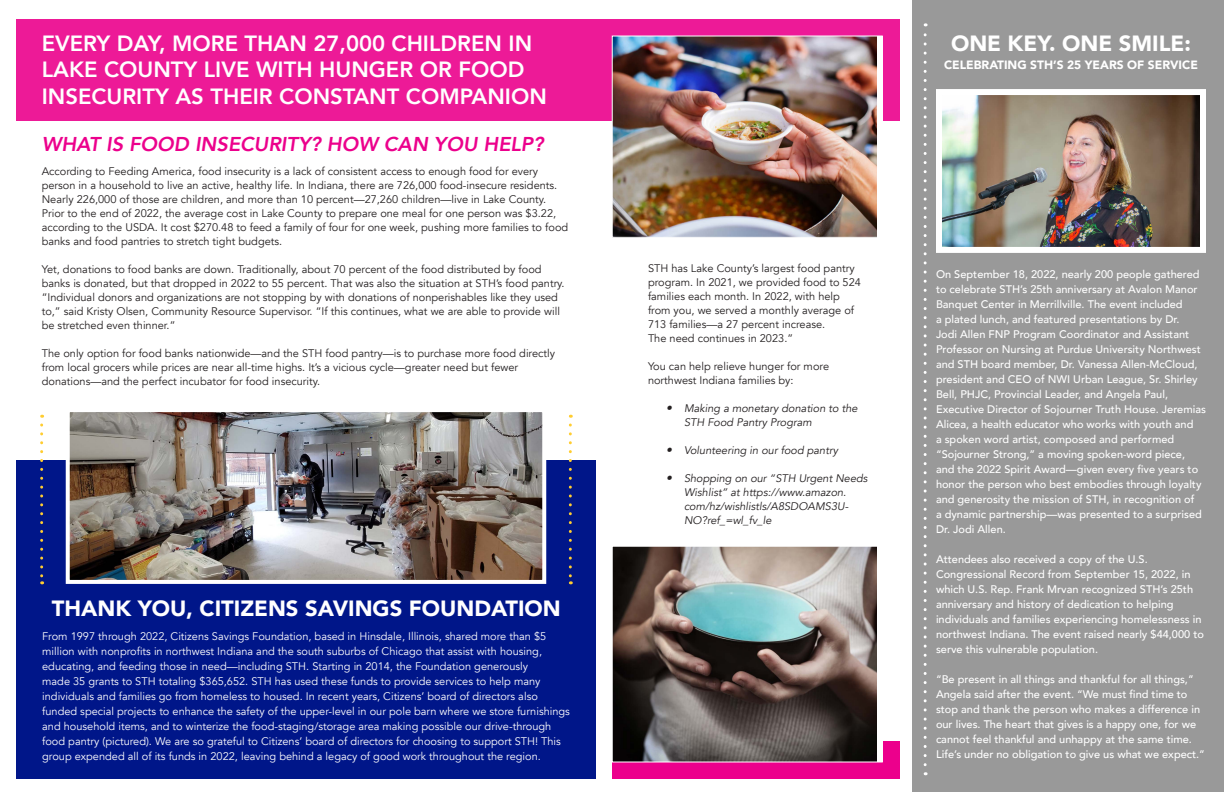
<style>
.page{position:relative;width:1224px;height:792px;background:#fff}
.page>*{position:absolute;margin:0;border:0;box-sizing:border-box;transform-origin:0 0}
.t1{font:800 22px/26.4px "Avenir";color:#fff}
.t2{font:900 22px "Avenir";color:#fff}
.t3{font:italic 800 20px "Avenir";color:#ec008c}
.t4{font:900 12px "Avenir";color:#fff}
.t5{font:11px/14px "Avenir";color:#231f20}
.t6{font:500 11px/15px "Avenir";color:#fff}
.t7{font:11px/15px "Avenir";color:#fff}
.t8{font:italic 11px/14px "Avenir";color:#231f20}
.s1{font-size:12px}
</style>
<div class="page">
<div style="left:16px;top:460px;width:580px;height:319px;background:#001689"></div>
<img style="left:71px;top:413px;width:470px;height:166px">
<div style="left:66px;top:408px;width:480px;height:176px;border:4px solid #fff"></div>
<svg style="left:569px;top:425px;width:3px;height:159px"></svg>
<svg style="left:40px;top:425px;width:3px;height:159px"></svg>
<div style="left:912px;top:0;width:312px;height:792px;background:#999"></div>
<img style="left:943px;top:96px;width:256px;height:150px">
<div style="left:936px;top:89px;width:270px;height:164px;border:6px solid #fff"></div>
<svg style="left:924px;top:23px;width:3px;height:742px"></svg>
<div style="left:16px;top:19px;width:883px;height:101px;background:#ed1a97"></div>
<img style="left:614px;top:38px;width:264px;height:198px">
<div style="left:612px;top:36px;width:271px;height:202px;border:1px solid #fff"></div>
<div style="left:612px;top:741px;width:287px;height:38px;background:#ec008c"></div>
<img style="left:614px;top:548px;width:264px;height:212px">
<div style="left:612px;top:546px;width:271px;height:216px;border:1px solid #fff"></div>
<div style="left:878px;top:36px;width:5px;height:726px;background:#fff"></div>
<p class="t1" style="left:42px;top:30px;width:507px">EVERY DAY, MORE THAN 27,000 CHILDREN IN<br>LAKE COUNTY LIVE WITH HUNGER OR FOOD<br>INSECURITY AS THEIR CONSTANT COMPANION</p>
<p class="t3" style="left:42px;top:132px;width:503px">WHAT IS FOOD INSECURITY? HOW CAN YOU HELP?</p>
<p class="t5" style="left:42px;top:164px;width:498px">According to Feeding America, food insecurity is a lack of consistent access to enough food for every</p>
<p class="t5" style="left:42px;top:178px;width:528px">person in a household to live an active, healthy life. In Indiana, there are 726,000 food-insecure residents.<br>Nearly 226,000 of those are children, and more than 10 percent—27,260 children—live in Lake County.<br>Prior to the end of 2022, the average cost in Lake County to prepare one meal for one person was $3.22, according to the USDA. It cost $270.48 to feed a family of four for one week, pushing more families to food banks and food pantries to stretch tight budgets.</p>
<p class="t5" style="left:42px;top:262px;width:524px">Yet, donations to food banks are down. Traditionally, about 70 percent of the food distributed by food banks is donated, but that dropped in 2022 to 55 percent. That was also the situation at STH’s food pantry. “Individual donors and organizations are not stopping by with donations of nonperishables like they used to,” said Kristy Olsen, Community Resource Supervisor. “If this continues, what we are able to provide will be stretched even thinner.”</p>
<p class="t5" style="left:42px;top:346px;width:515px">The only option for food banks nationwide—and the STH food pantry—is to purchase more food directly from local grocers while prices are near all-time highs. It’s a vicious cycle—greater need but fewer</p>
<p class="t5" style="left:42px;top:374px;width:280px">donations—and the perfect incubator for food insecurity.</p>
<p class="t2" style="left:52px;top:589px;width:511px">THANK YOU, CITIZENS SAVINGS FOUNDATION</p>
<p class="t7" style="left:42px;top:629px;width:529px">From 1997 through 2022, Citizens Savings Foundation, based in Hinsdale, Illinois, shared more than $5 million with nonprofits in northwest Indiana and the south suburbs of Chicago that assist with housing, educating, and feeding those in need—including STH. Starting in 2014, the Foundation generously<br>made 35 grants to STH totaling $365,652. STH has used these funds to provide services to help many individuals and families go from homeless to housed. In recent years, Citizens’ board of directors also funded special projects to enhance the safety of the upper-level in our pole barn where we store furnishings and household items, and to winterize the food-staging/storage area making possible our drive-through food pantry (pictured). We are so grateful to Citizens’ board of directors for choosing to support STH! This group expended all of its funds in 2022, leaving behind a legacy of good work throughout the region.</p>
<p class="t2" style="left:951px;top:24px;width:241px">ONE KEY. ONE SMILE:</p>
<p class="t4" style="left:944px;top:55px;width:255px">CELEBRATING STH’S 25 YEARS OF SERVICE</p>
<p class="t5" style="left:648px;top:261px;width:214px">STH has Lake County’s largest food pantry program. In 2021, we provided food to 524 families each month. In 2022, with help</p>
<p class="t5" style="left:648px;top:303px;width:208px">from you, we served a monthly average of</p>
<p class="t5" style="left:648px;top:317px;width:179px">713 families—a 27 percent increase.</p>
<p class="t5" style="left:648px;top:331px;width:147px">The need continues in 2023.”</p>
<p class="t5" style="left:648px;top:359px;width:183px">You can help relieve hunger for more</p>
<p class="t5" style="left:648px;top:373px;width:147px">northwest Indiana families by:</p>
<p class="t8" style="left:684px;top:401px;width:175px;text-indent:-18px"><span class="s1">•</span> Making a monetary donation to the<br>STH Food Pantry Program</p>
<p class="t8" style="left:666px;top:443px;width:173px"><span class="s1">•</span> Volunteering in our food pantry</p>
<p class="t8" style="left:684px;top:471px;width:185px;text-indent:-18px"><span class="s1">•</span> Shopping on our “STH Urgent Needs<br>Wishlist” at https://www.amazon. com/hz/wishlistls/A8SDOAMS3U-<br>NO?ref_=wl_fv_le</p>
<p class="t6" style="left:936px;top:266px;width:271px">On September 18, 2022, nearly 200 people gathered to celebrate STH’s 25th anniversary at Avalon Manor Banquet Center in Merrillville. The event included<br>a plated lunch, and featured presentations by Dr.<br>Jodi Allen FNP Program Coordinator and Assistant Professor on Nursing at Purdue University Northwest and STH board member, Dr. Vanessa Allen-McCloud, president and CEO of NWI Urban League, Sr. Shirley Bell, PHJC, Provincial Leader, and Angela Paul, Executive Director of Sojourner Truth House. Jeremias Alicea, a health educator who works with youth and<br>a spoken word artist, composed and performed “Sojourner Strong,” a moving spoken-word piece, and the 2022 Spirit Award—given every five years to honor the person who best embodies through loyalty and generosity the mission of STH, in recognition of<br>a dynamic partnership—was presented to a surprised Dr. Jodi Allen.</p>
<p class="t6" style="left:936px;top:551px;width:269px">Attendees also received a copy of the U.S.<br>Congressional Record from September 15, 2022, in which U.S. Rep. Frank Mrvan recognized STH’s 25th anniversary and history of dedication to helping individuals and families experiencing homelessness in northwest Indiana. The event raised nearly $44,000 to serve this vulnerable population.</p>
<p class="t6" style="left:936px;top:671px;width:270px">“Be present in all things and thankful for all things,” Angela said after the event. “We must find time to stop and thank the person who makes a difference in our lives. The heart that gives is a happy one, for we cannot feel thankful and unhappy at the same time.<br>Life’s under no obligation to give us what we expect.”</p>
</div>
